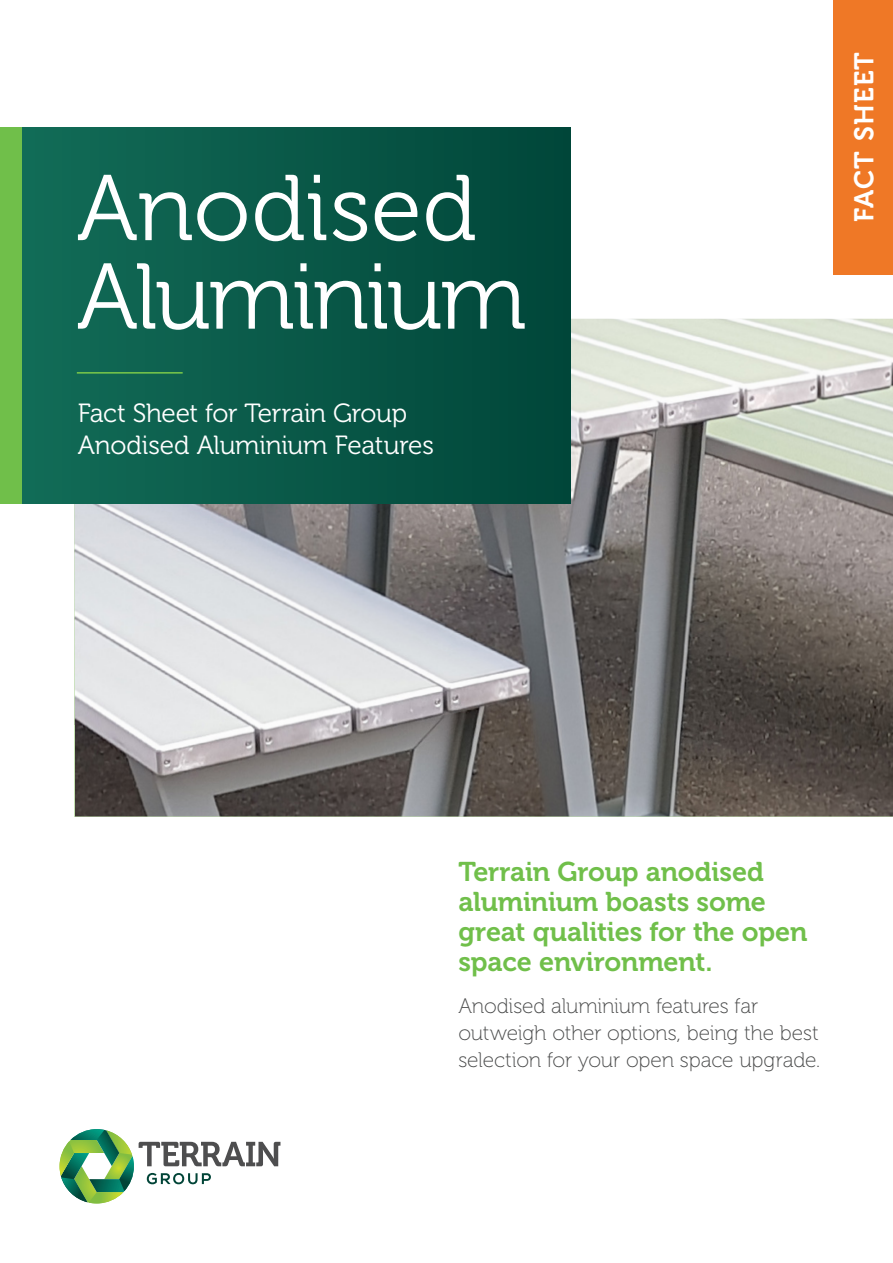
<style>
.page{position:relative;width:893px;height:1263px;background:#fff}
.page>*{position:absolute;margin:0;border:0;box-sizing:border-box;transform-origin:0 0}
.Cover_Headings{font:93px "Museo 300";letter-spacing:-.025em;color:#fff}
.Cover_Headings-2{font:93px "Museo 300";color:#fff}
.Cover_Intro_Text{font:27px/30px "Museo 700";letter-spacing:-.005em;color:#70bf4a}
.t1{font:27px "Museo 700";letter-spacing:.045em;color:#fff}
.Cover_Sub_Heading{font:26.25px/31.5px "Museo 300";letter-spacing:-.015em;color:#fff}
.Cover_Intro_Text-2{font:21px/27px "Museo 100";letter-spacing:-.01em;color:#484949}
</style>
<div class="page">
<img style="left:74px;top:319px;width:819px;height:497px">
<div style="left:833px;top:0;width:60px;height:274px;background:#ef7826"></div>
<svg style="left:60px;top:1129px;width:220px;height:74px"></svg>
<div style="left:0;top:127px;width:570px;height:377px;background:linear-gradient(to right,#136d58,#004639)"></div>
<hr style="left:77px;top:372px;width:106px;height:2px;background:#70bf4a">
<div style="left:0;top:127px;width:21px;height:377px;background:#70bf4a"></div>
<p class="Cover_Headings-2" style="left:77px;top:158px;width:402px">Anodised</p>
<p class="Cover_Headings" style="left:77px;top:247px;width:451px">Aluminium</p>
<p class="Cover_Sub_Heading" style="left:78px;top:398px;width:358px">Fact Sheet for Terrain Group<br>Anodised Aluminium Features</p>
<p class="t1" style="left:849px;top:222px;width:172px;rotate:-90deg">FACT SHEET</p>
<p class="Cover_Intro_Text" style="left:458px;top:857px;width:351px">Terrain Group anodised aluminium boasts some great qualities for the open space environment.</p>
<p class="Cover_Intro_Text-2" style="left:458px;top:993px;width:363px">Anodised aluminium features far outweigh other options, being the best selection for your open space upgrade.</p>
</div>
